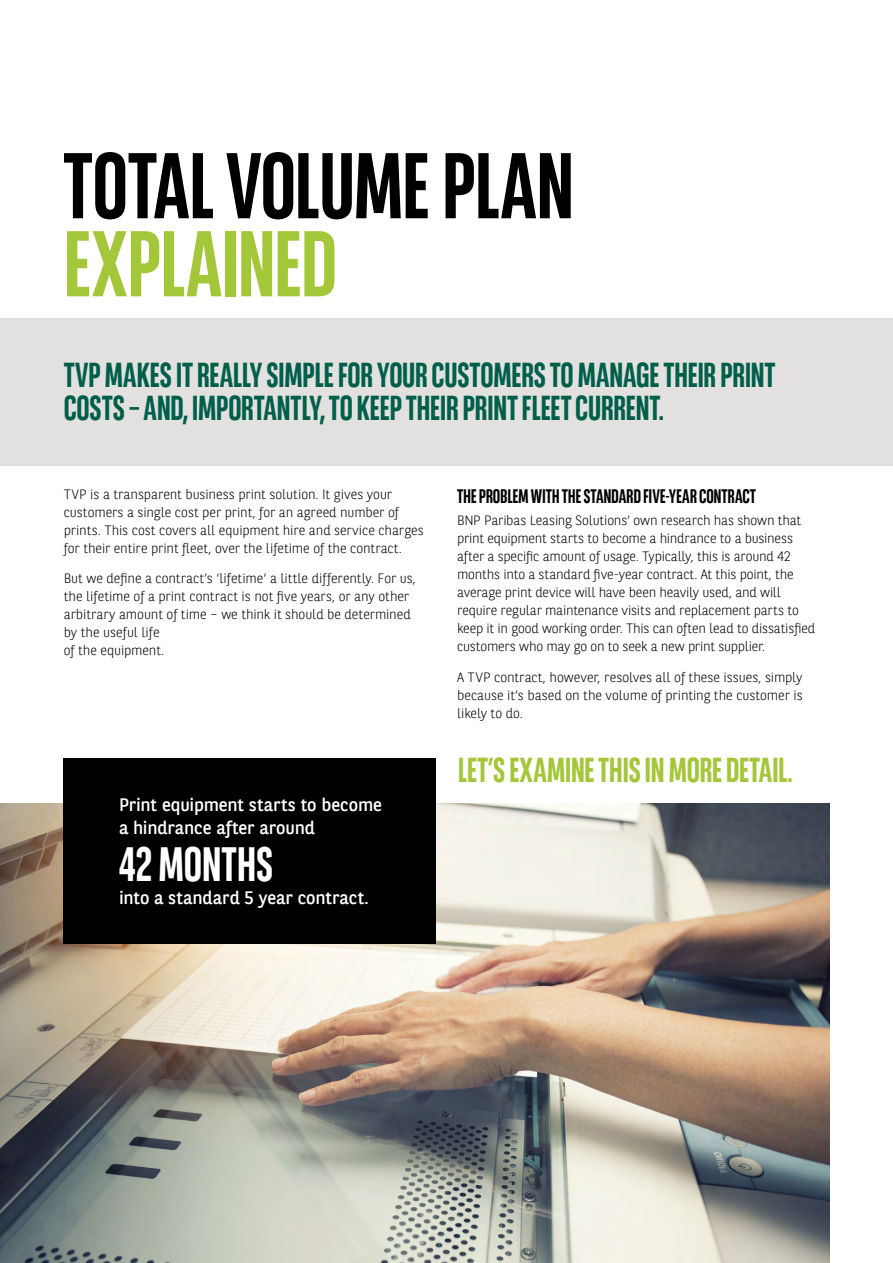
<style>
.page{position:relative;width:893px;height:1263px;background:#fff}
.page>*{position:absolute;margin:0;border:0;box-sizing:border-box;transform-origin:0 0}
.t1{font:700 93px "BNPP Sans Condensed";letter-spacing:-.015em;color:#000}
.t2{font:700 93px "BNPP Sans Condensed";letter-spacing:-.015em;color:#a4c639}
.t3{font:700 48px "BNPP Sans Condensed";letter-spacing:-.01em;color:#fff}
.t4{font:700 34.5px/33px "BNPP Sans Condensed";letter-spacing:-.02em;color:#005f4a}
.t5{font:700 34.5px "BNPP Sans Condensed";letter-spacing:-.02em;color:#a4c639}
.t6{font:700 19.5px "BNPP Sans Condensed";letter-spacing:-.01em;color:#000}
.t7{font:18px/22.5px "BNPP Sans";letter-spacing:-.005em;color:#fff}
.t8{font:300 13.5px/18px "BNPP Sans";letter-spacing:-.005em;color:#000}
</style>
<div class="page">
<div style="left:0;top:318px;width:893px;height:147px;background:#e2e1e0"></div>
<img style="left:0;top:804px;width:829px;height:459px">
<div style="left:64px;top:758px;width:372px;height:185px;background:#000"></div>
<h1 class="t1" style="left:63px;top:132px;width:513px">TOTAL VOLUME PLAN</h1>
<h1 class="t2" style="left:63px;top:210px;width:276px">EXPLAINED</h1>
<h3 class="t4" style="left:64px;top:359px;width:713px">TVP MAKES IT REALLY SIMPLE FOR YOUR CUSTOMERS TO MANAGE THEIR PRINT<br>COSTS – AND, IMPORTANTLY, TO KEEP THEIR PRINT FLEET CURRENT.</h3>
<p class="t8" style="left:64px;top:484px;width:362px">TVP is a transparent business print solution. It gives your customers a single cost per print, for an agreed number of prints. This cost covers all equipment hire and service charges for their entire print fleet, over the lifetime of the contract.</p>
<p class="t8" style="left:64px;top:569px;width:354px">But we define a contract’s ‘lifetime’ a little differently. For us, the lifetime of a print contract is not five years, or any other arbitrary amount of time – we think it should be determined by the useful life<br>of the equipment.</p>
<h3 class="t7" style="left:119px;top:793px;width:264px">Print equipment starts to become a hindrance after around</h3>
<h2 class="t3" style="left:119px;top:836px;width:156px">42 MONTHS</h2>
<h3 class="t7" style="left:119px;top:886px;width:251px">into a standard 5 year contract.</h3>
<h3 class="t6" style="left:457px;top:485px;width:300px">THE PROBLEM WITH THE STANDARD FIVE-YEAR CONTRACT</h3>
<p class="t8" style="left:457px;top:511px;width:360px">BNP Paribas Leasing Solutions’ own research has shown that print equipment starts to become a hindrance to a business after a specific amount of usage. Typically, this is around 42 months into a standard five-year contract. At this point, the average print device will have been heavily used, and will require regular maintenance visits and replacement parts to keep it in good working order. This can often lead to dissatisfied customers who may go on to seek a new print supplier.</p>
<p class="t8" style="left:457px;top:668px;width:347px;text-align:justify">A TVP contract, however, resolves all of these issues, simply because it’s based on the volume of printing the customer is likely to do.</p>
<h3 class="t5" style="left:458px;top:750px;width:336px">LET’S EXAMINE THIS IN MORE DETAIL.</h3>
</div>
